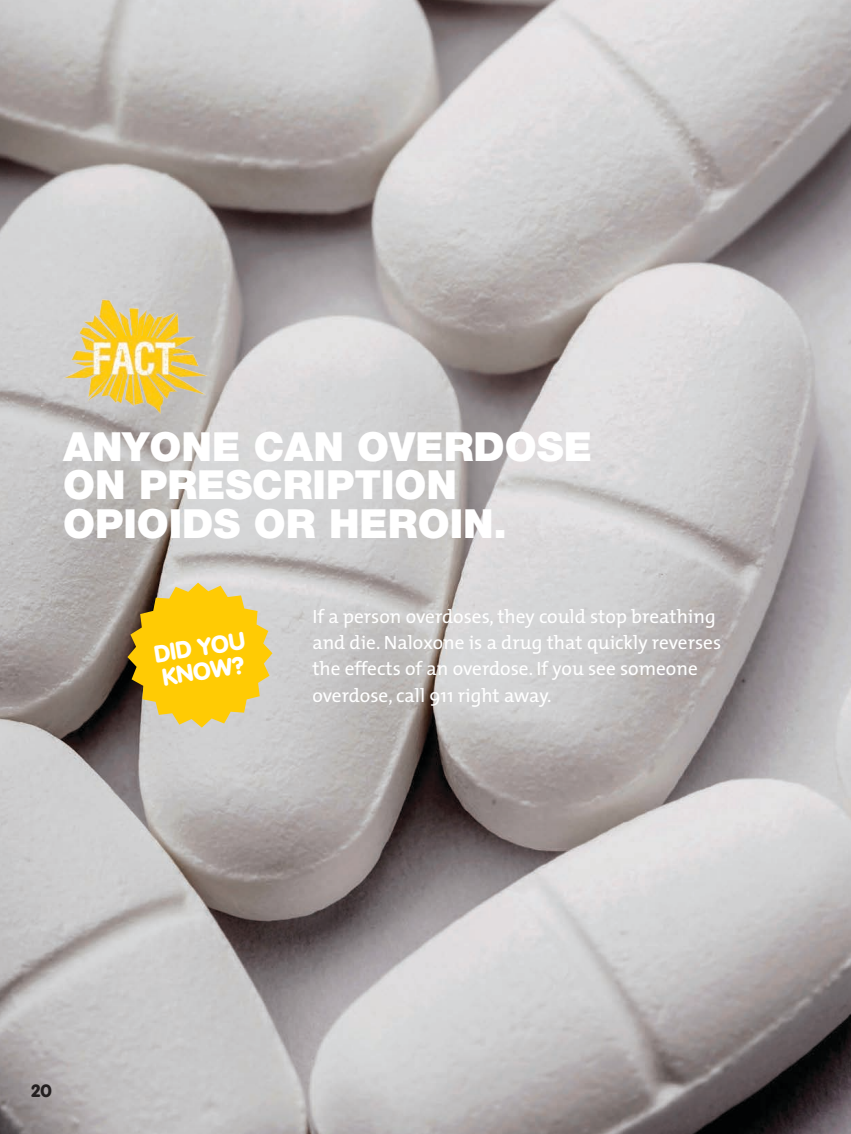
<style>
.page{position:relative;width:851px;height:1134px;background:#fff}
.page>*{position:absolute;margin:0;border:0;box-sizing:border-box;transform-origin:0 0}
.t1{font:900 40.25px/38.9px "Helvetica Neue";color:#fff}
.t2{font:900 23.97px/24px "VAG Rounded";color:#fff}
.t3{font:19.25px/26.2px "The Mix";color:#fff}
.t4{font:900 17.5px "VAG Rounded";color:#231f20}
</style>
<div class="page">
<img style="left:0;top:0;width:850px;height:1134px">
<hr style="left:850px;top:0;width:1px;height:1134px;background:#bfbfbf">
<img style="left:63px;top:285px;width:144px;height:144px">
<svg style="left:127px;top:583px;width:145px;height:145px;background:#e2bc32"></svg>
<p class="t1" style="left:63px;top:427px;width:530px">ANYONE CAN OVERDOSE<br>ON PRESCRIPTION<br>OPIOIDS OR HEROIN.</p>
<p class="t2" style="left:152px;top:642px;width:93px;rotate:-9deg">DID YOU<br>KNOW?</p>
<p class="t3" style="left:312px;top:603px;width:410px">If a person overdoses, they could stop breathing and die. Naloxone is a drug that quickly reverses the effects of an overdose. If you see someone overdose, call 911 right away.</p>
<p class="t4" style="left:32px;top:1080px;width:22px">20</p>
</div>
